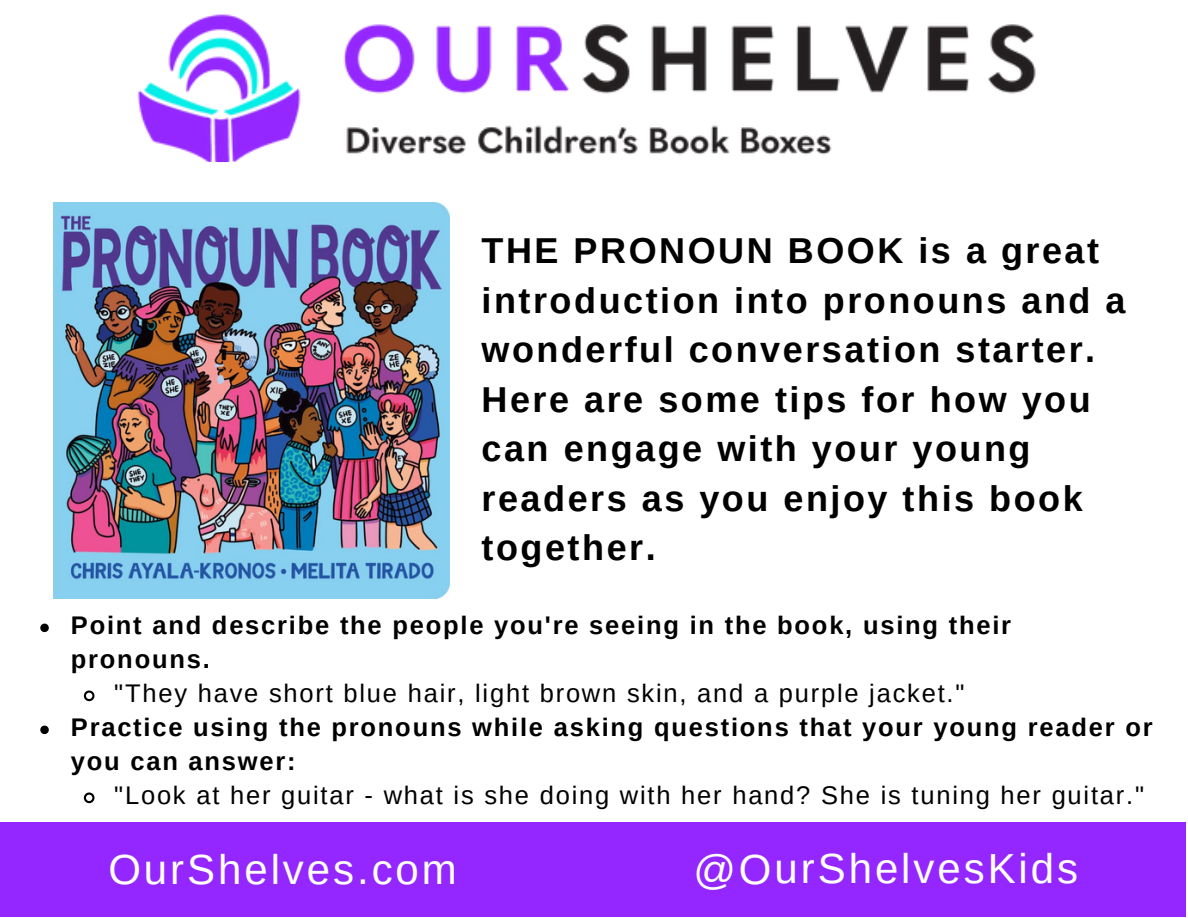
<style>
.page{position:relative;width:1188px;height:918px;background:#fff}
.page>*{position:absolute;margin:0;border:0;box-sizing:border-box;transform-origin:0 0}
.t1{font:42px "Arimo";letter-spacing:.07em;color:#fff}
.t2{font:700 36px/49.5px "Arimo";letter-spacing:.07em;color:#000}
.t3{font:700 25.5px/33.9px "Arimo";letter-spacing:.07em;color:#000}
.t4{font:25.5px "Arimo";letter-spacing:.07em;color:#000}
</style>
<div class="page">
<div style="left:0;top:823px;width:1186px;height:94px;background:#9427ff"></div>
<img style="left:137px;top:14px;width:899px;height:148px">
<img style="left:53px;top:202px;width:396px;height:396px">
<svg style="left:40px;top:624px;width:9px;height:8px"></svg>
<svg style="left:83px;top:690px;width:12px;height:12px"></svg>
<svg style="left:40px;top:726px;width:9px;height:8px"></svg>
<svg style="left:83px;top:792px;width:12px;height:12px"></svg>
<p class="t2" style="left:482px;top:226px;width:646px">THE PRONOUN BOOK is a great introduction into pronouns and a wonderful conversation starter.<br>Here are some tips for how you can engage with your young readers as you enjoy this book together.</p>
<p class="t3" style="left:71px;top:608px;width:942px">Point and describe the people you're seeing in the book, using their pronouns.</p>
<p class="t4" style="left:114px;top:679px;width:852px">"They have short blue hair, light brown skin, and a purple jacket."</p>
<p class="t3" style="left:71px;top:710px;width:1083px">Practice using the pronouns while asking questions that your young reader or you can answer:</p>
<p class="t4" style="left:114px;top:781px;width:1031px">"Look at her guitar - what is she doing with her hand? She is tuning her guitar."</p>
<p class="t1" style="left:108px;top:846px;width:350px">OurShelves.com</p>
<p class="t1" style="left:693px;top:845px;width:386px">@OurShelvesKids</p>
</div>
